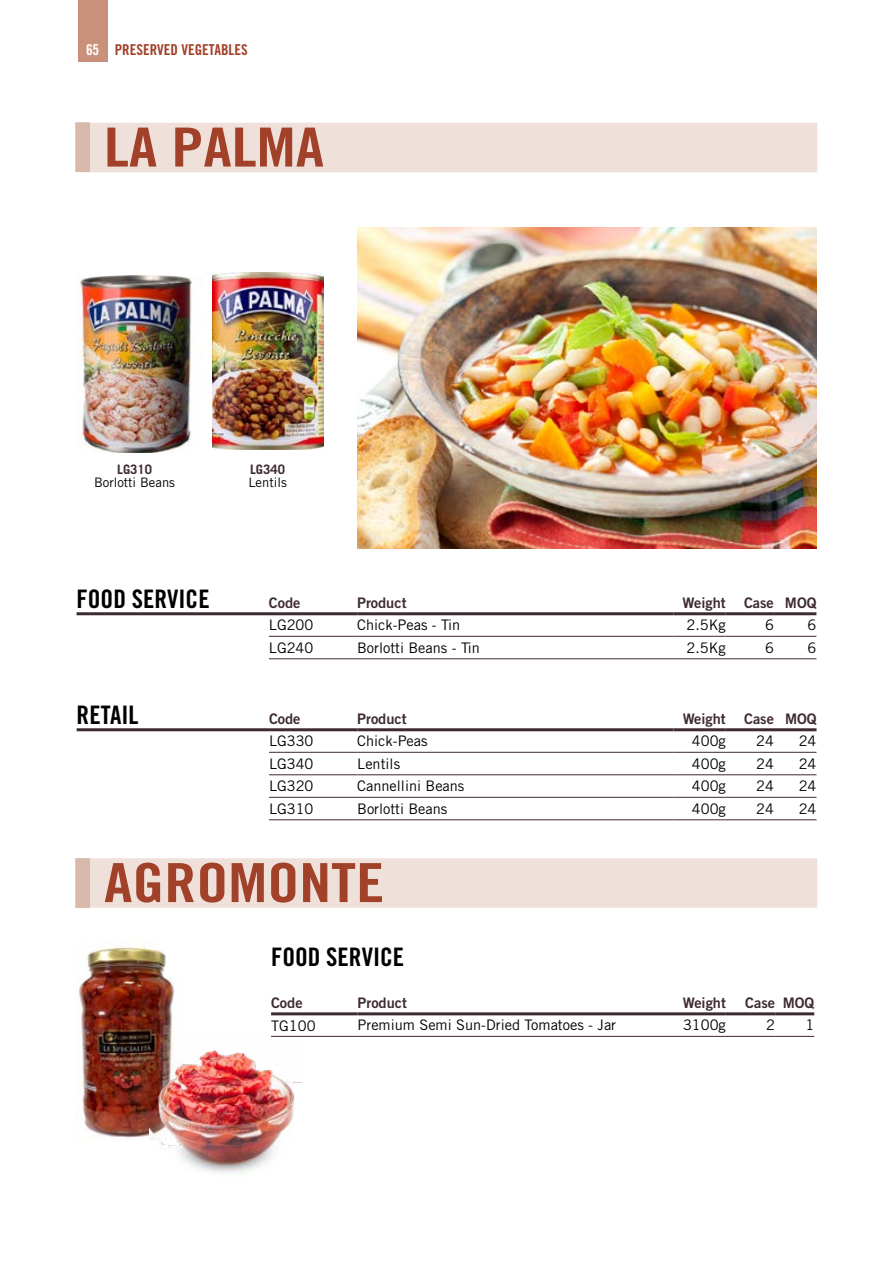
<style>
.page{position:relative;width:893px;height:1263px;background:#fff}
.page>*{position:absolute;margin:0;border:0;box-sizing:border-box;transform-origin:0 0}
.t1{font:54px "Trade Gothic LT Std Bd Cn 20";color:#a2412a;scale:1.18 1}
.t2{font:25.5px "Trade Gothic LT Std Bd Cn 20";color:#000}
.t3{font:15px "Trade Gothic LT Std Bd Cn 20";color:#a2412a}
.t4{font:14.55px "Trade Gothic LT Std";color:#000}
.t5{font:14.55px "Trade Gothic LT Std Bd 2";color:#3e2b2f}
.t6{font:13.05px "Trade Gothic LT Std";color:#000}
.t7{font:700 13.05px "Trade Gothic LT Std";color:#3e2b2f}
.s1{color:#fff}
</style>
<div class="page">
<img style="left:75px;top:906px;width:100px;height:233px">
<hr style="left:77px;top:612px;width:192px;height:3px;background:#3e2b2f">
<hr style="left:269px;top:612px;width:88px;height:3px;background:#3e2b2f">
<hr style="left:357px;top:612px;width:316px;height:3px;background:#3e2b2f">
<hr style="left:673px;top:612px;width:53px;height:3px;background:#3e2b2f">
<hr style="left:726px;top:612px;width:48px;height:3px;background:#3e2b2f">
<hr style="left:774px;top:612px;width:42px;height:3px;background:#3e2b2f">
<hr style="left:269px;top:636px;width:88px;height:1px;background:#3e2b2f">
<hr style="left:357px;top:636px;width:316px;height:1px;background:#3e2b2f">
<hr style="left:673px;top:636px;width:53px;height:1px;background:#3e2b2f">
<hr style="left:726px;top:636px;width:48px;height:1px;background:#3e2b2f">
<hr style="left:774px;top:636px;width:42px;height:1px;background:#3e2b2f">
<hr style="left:269px;top:658px;width:88px;height:1px;background:#3e2b2f">
<hr style="left:357px;top:658px;width:316px;height:1px;background:#3e2b2f">
<hr style="left:673px;top:658px;width:53px;height:1px;background:#3e2b2f">
<hr style="left:726px;top:658px;width:48px;height:1px;background:#3e2b2f">
<hr style="left:774px;top:658px;width:42px;height:1px;background:#3e2b2f">
<hr style="left:77px;top:728px;width:192px;height:3px;background:#3e2b2f">
<hr style="left:269px;top:728px;width:88px;height:3px;background:#3e2b2f">
<hr style="left:357px;top:728px;width:316px;height:3px;background:#3e2b2f">
<hr style="left:673px;top:728px;width:53px;height:3px;background:#3e2b2f">
<hr style="left:726px;top:728px;width:48px;height:3px;background:#3e2b2f">
<hr style="left:774px;top:728px;width:42px;height:3px;background:#3e2b2f">
<hr style="left:269px;top:752px;width:88px;height:1px;background:#3e2b2f">
<hr style="left:357px;top:752px;width:316px;height:1px;background:#3e2b2f">
<hr style="left:673px;top:752px;width:53px;height:1px;background:#3e2b2f">
<hr style="left:726px;top:752px;width:48px;height:1px;background:#3e2b2f">
<hr style="left:774px;top:752px;width:42px;height:1px;background:#3e2b2f">
<hr style="left:269px;top:774px;width:88px;height:1px;background:#3e2b2f">
<hr style="left:357px;top:774px;width:316px;height:1px;background:#3e2b2f">
<hr style="left:673px;top:774px;width:53px;height:1px;background:#3e2b2f">
<hr style="left:726px;top:774px;width:48px;height:1px;background:#3e2b2f">
<hr style="left:774px;top:774px;width:42px;height:1px;background:#3e2b2f">
<hr style="left:269px;top:797px;width:88px;height:1px;background:#3e2b2f">
<hr style="left:357px;top:797px;width:316px;height:1px;background:#3e2b2f">
<hr style="left:673px;top:797px;width:53px;height:1px;background:#3e2b2f">
<hr style="left:726px;top:797px;width:48px;height:1px;background:#3e2b2f">
<hr style="left:774px;top:797px;width:42px;height:1px;background:#3e2b2f">
<hr style="left:269px;top:819px;width:88px;height:1px;background:#3e2b2f">
<hr style="left:357px;top:819px;width:316px;height:1px;background:#3e2b2f">
<hr style="left:673px;top:819px;width:53px;height:1px;background:#3e2b2f">
<hr style="left:726px;top:819px;width:48px;height:1px;background:#3e2b2f">
<hr style="left:774px;top:819px;width:42px;height:1px;background:#3e2b2f">
<div style="left:76px;top:123px;width:741px;height:49px;background:#efe1da"></div>
<div style="left:76px;top:858px;width:741px;height:50px;background:#efe1da"></div>
<img style="left:357px;top:227px;width:459px;height:322px">
<img style="left:207px;top:273px;width:116px;height:177px">
<img style="left:77px;top:275px;width:134px;height:177px">
<hr style="left:271px;top:1012px;width:87px;height:3px;background:#3e2b2f">
<hr style="left:358px;top:1012px;width:316px;height:3px;background:#3e2b2f">
<hr style="left:674px;top:1012px;width:52px;height:3px;background:#3e2b2f">
<hr style="left:726px;top:1012px;width:49px;height:3px;background:#3e2b2f">
<hr style="left:775px;top:1012px;width:39px;height:3px;background:#3e2b2f">
<hr style="left:271px;top:1036px;width:87px;height:1px;background:#3e2b2f">
<hr style="left:358px;top:1036px;width:316px;height:1px;background:#3e2b2f">
<hr style="left:674px;top:1036px;width:52px;height:1px;background:#3e2b2f">
<hr style="left:726px;top:1036px;width:49px;height:1px;background:#3e2b2f">
<hr style="left:775px;top:1036px;width:39px;height:1px;background:#3e2b2f">
<img style="left:150px;top:1035px;width:151px;height:139px">
<div style="left:78px;top:0;width:29px;height:62px;background:#c9917a"></div>
<div style="left:76px;top:123px;width:14px;height:49px;background:#d9b9ab"></div>
<div style="left:76px;top:858px;width:14px;height:50px;background:#d9b9ab"></div>
<p class="t3" style="left:86px;top:41px;width:163px"><span class="s1">65</span> PRESERVED VEGETABLES</p>
<h1 class="t1" style="left:104px;top:114px;width:188px">LA PALMA</h1>
<p class="t7" style="left:117px;top:461px;width:36px">LG310</p>
<p class="t6" style="left:94px;top:474px;width:82px">Borlotti Beans</p>
<p class="t7" style="left:250px;top:461px;width:36px">LG340</p>
<p class="t6" style="left:248px;top:474px;width:40px">Lentils</p>
<h2 class="t2" style="left:77px;top:583px;width:135px">FOOD SERVICE</h2>
<p class="t5" style="left:269px;top:593px;width:33px">Code</p>
<p class="t5" style="left:357px;top:593px;width:51px">Product</p>
<p class="t5" style="left:683px;top:593px;width:45px">Weight</p>
<p class="t5" style="left:744px;top:593px;width:74px">Case MOQ</p>
<p class="t4" style="left:269px;top:616px;width:46px">LG200</p>
<p class="t4" style="left:357px;top:616px;width:104px">Chick-Peas - Tin</p>
<p class="t4" style="left:686px;top:616px;width:41px">2.5Kg</p>
<p class="t4" style="left:765px;top:616px;width:10px">6</p>
<p class="t4" style="left:807px;top:616px;width:10px">6</p>
<p class="t4" style="left:269px;top:639px;width:46px">LG240</p>
<p class="t4" style="left:357px;top:639px;width:124px">Borlotti Beans - Tin</p>
<p class="t4" style="left:686px;top:639px;width:41px">2.5Kg</p>
<p class="t4" style="left:765px;top:639px;width:10px">6</p>
<p class="t4" style="left:807px;top:639px;width:10px">6</p>
<h2 class="t2" style="left:77px;top:699px;width:63px">RETAIL</h2>
<p class="t5" style="left:269px;top:709px;width:33px">Code</p>
<p class="t5" style="left:357px;top:709px;width:51px">Product</p>
<p class="t5" style="left:683px;top:709px;width:45px">Weight</p>
<p class="t5" style="left:744px;top:709px;width:74px">Case MOQ</p>
<p class="t4" style="left:269px;top:732px;width:46px">LG330</p>
<p class="t4" style="left:357px;top:732px;width:72px">Chick-Peas</p>
<p class="t4" style="left:692px;top:732px;width:35px">400g</p>
<p class="t4" style="left:756px;top:732px;width:19px">24</p>
<p class="t4" style="left:799px;top:732px;width:19px">24</p>
<p class="t4" style="left:269px;top:755px;width:46px">LG340</p>
<p class="t4" style="left:357px;top:755px;width:44px">Lentils</p>
<p class="t4" style="left:692px;top:755px;width:35px">400g</p>
<p class="t4" style="left:756px;top:755px;width:19px">24</p>
<p class="t4" style="left:799px;top:755px;width:19px">24</p>
<p class="t4" style="left:269px;top:777px;width:46px">LG320</p>
<p class="t4" style="left:357px;top:777px;width:109px">Cannellini Beans</p>
<p class="t4" style="left:692px;top:777px;width:35px">400g</p>
<p class="t4" style="left:756px;top:777px;width:19px">24</p>
<p class="t4" style="left:799px;top:777px;width:19px">24</p>
<p class="t4" style="left:269px;top:800px;width:46px">LG310</p>
<p class="t4" style="left:357px;top:800px;width:92px">Borlotti Beans</p>
<p class="t4" style="left:692px;top:800px;width:35px">400g</p>
<p class="t4" style="left:756px;top:800px;width:19px">24</p>
<p class="t4" style="left:799px;top:800px;width:19px">24</p>
<h1 class="t1" style="left:104px;top:850px;width:239px">AGROMONTE</h1>
<h2 class="t2" style="left:271px;top:941px;width:135px">FOOD SERVICE</h2>
<p class="t5" style="left:271px;top:994px;width:33px">Code</p>
<p class="t5" style="left:358px;top:994px;width:51px">Product</p>
<p class="t5" style="left:683px;top:994px;width:45px">Weight</p>
<p class="t5" style="left:745px;top:994px;width:71px">Case MOQ</p>
<p class="t4" style="left:271px;top:1017px;width:46px">TG100</p>
<p class="t4" style="left:358px;top:1016px;width:260px">Premium Semi Sun-Dried Tomatoes - Jar</p>
<p class="t4" style="left:683px;top:1016px;width:44px">3100g</p>
<p class="t4" style="left:766px;top:1016px;width:10px">2</p>
<p class="t4" style="left:805px;top:1016px;width:10px">1</p>
</div>
